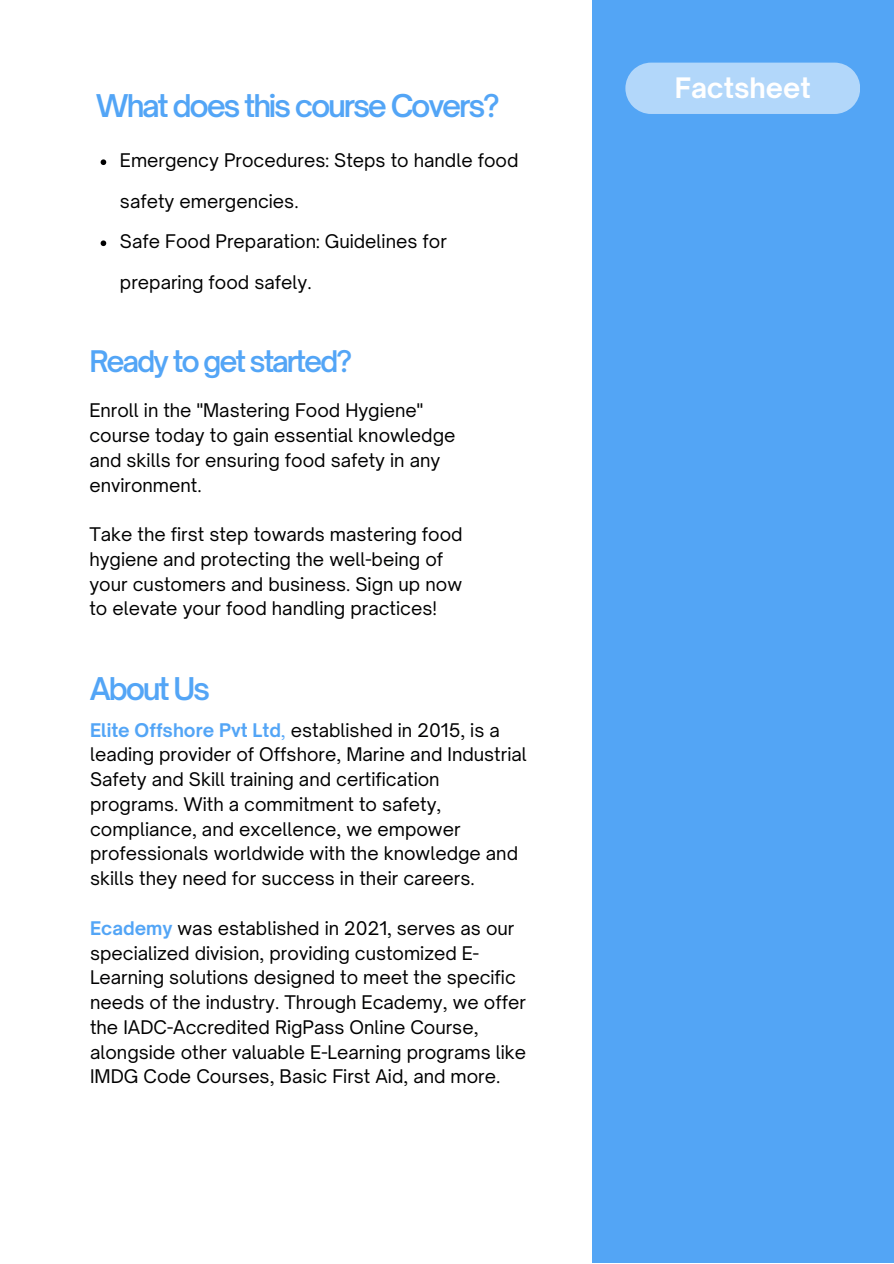
<style>
.page{position:relative;width:894px;height:1264px;background:#fff}
.page>*{position:absolute;margin:0;border:0;box-sizing:border-box;transform-origin:0 0}
.t1{font:600 30px "Open Sauce One";letter-spacing:-.075em;color:#53a5f6}
.t2{font:600 28.5px "Open Sauce One";letter-spacing:-.075em;color:#53a5f6}
.t3{font:700 27px "Open Sauce One";color:#fff}
.t4{font:18px/24.8px "Open Sauce One";color:#000001}
.s1{font-weight:700;color:#53a5f6}
.s2{color:#53a5f6}
</style>
<div class="page">
<div style="left:591px;top:0;width:302px;height:1262px;background:#53a5f5"></div>
<div style="left:625px;top:63px;width:235px;height:51px;background:#b2d7fa"></div>
<svg style="left:101px;top:159px;width:5px;height:6px"></svg>
<svg style="left:101px;top:240px;width:5px;height:6px"></svg>
<p class="t1" style="left:96px;top:87px;width:405px">What does this course Covers?</p>
<p class="t4" style="left:120px;top:148px;width:400px">Emergency Procedures: Steps to handle food</p>
<p class="t4" style="left:120px;top:188px;width:180px">safety emergencies.</p>
<h1 class="t4" style="left:120px;top:229px;width:328px">Safe Food Preparation: Guidelines for</h1>
<h1 class="t4" style="left:120px;top:269px;width:193px">preparing food safely.</h1>
<h2 class="t2" style="left:89px;top:343px;width:264px">Ready to get started?</h2>
<p class="t4" style="left:89px;top:398px;width:367px">Enroll in the "Mastering Food Hygiene" course today to gain essential knowledge and skills for ensuring food safety in any environment.</p>
<p class="t4" style="left:89px;top:522px;width:375px">Take the first step towards mastering food hygiene and protecting the well-being of your customers and business. Sign up now to elevate your food handling practices!</p>
<h1 class="t1" style="left:90px;top:670px;width:122px">About Us</h1>
<p class="t4" style="left:90px;top:717px;width:438px"><span class="s1">Elite Offshore Pvt Ltd</span><span class="s2">,</span> established in 2015, is a leading provider of Offshore, Marine and Industrial Safety and Skill training and certification programs. With a commitment to safety, compliance, and excellence, we empower professionals worldwide with the knowledge and skills they need for success in their careers.</p>
<p class="t4" style="left:90px;top:915px;width:437px"><span class="s1">Ecademy</span> was established in 2021, serves as our specialized division, providing customized E-Learning solutions designed to meet the specific needs of the industry. Through Ecademy, we offer the IADC-Accredited RigPass Online Course, alongside other valuable E-Learning programs like IMDG Code Courses, Basic First Aid, and more.</p>
<p class="t3" style="left:674px;top:71px;width:138px">Factsheet</p>
</div>
